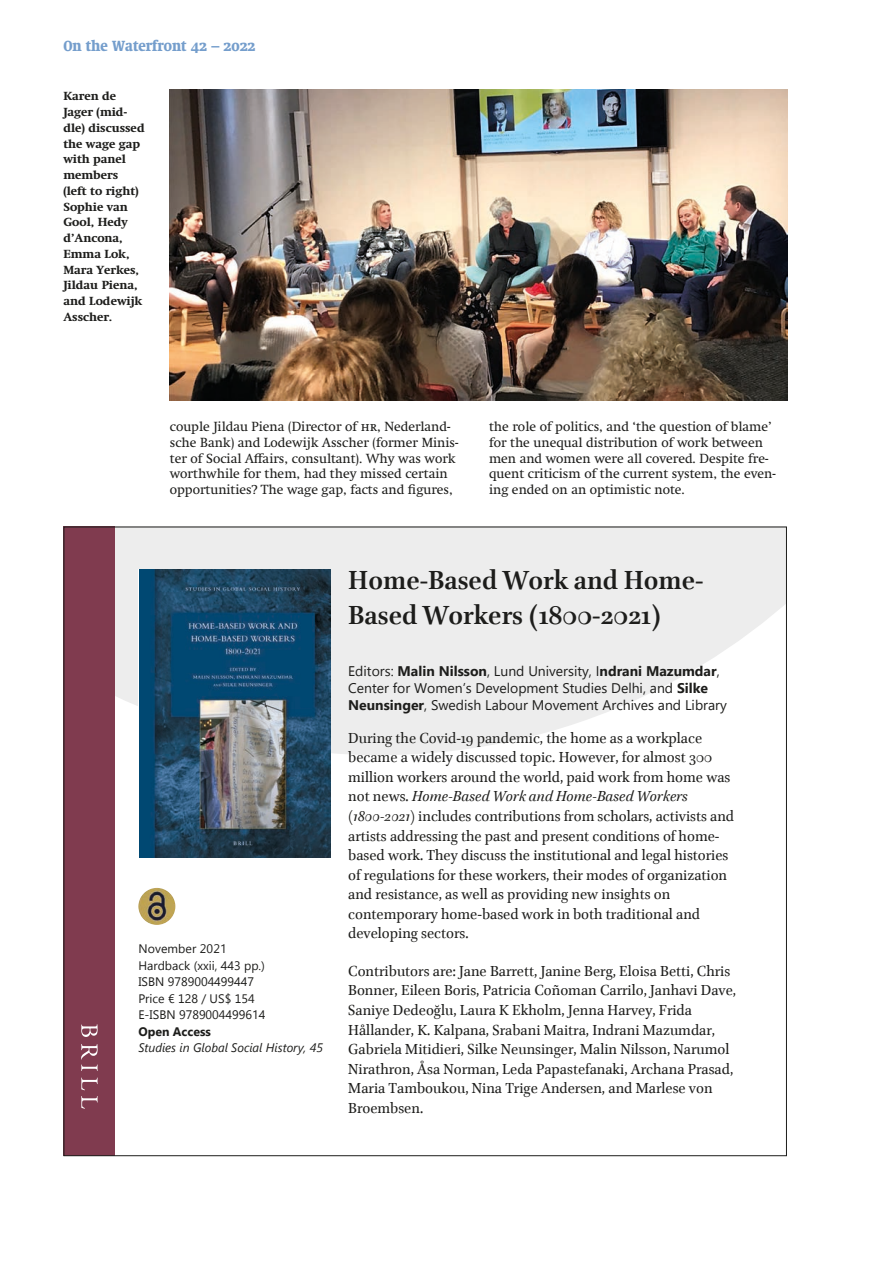
<style>
.page{position:relative;width:893px;height:1263px;background:#fff}
.page>*{position:absolute;margin:0;border:0;box-sizing:border-box;transform-origin:0 0}
.t1{font:700 29.55px/35.5px "Brill";color:#1d1d1b}
.t2{font:16.5px/19.5px "Brill";color:#1d1d1b}
.t3{font:900 condensed 15px "Swift Neue LT Pro";color:#759ecc}
.t4{font:13.95px/16.8px "Segoe UI";color:#1d1d1b}
.Brood_niet_inspring{font:13.5px/15.8px "Swift Neue LT Pro";color:#1d1d1b}
.t5{font:12.3px/16.5px "Segoe UI";color:#1d1d1b}
.Bijschrift{font:700 12px/15.8px "Swift Neue LT Pro";color:#1d1d1b}
.s1{font-weight:700}
.s2{font-style:italic}
</style>
<div class="page">
<img style="left:170px;top:90px;width:616px;height:311px">
<svg style="left:115px;top:529px;width:669px;height:226px;fill:#ededed"></svg>
<div style="left:64px;top:527px;width:51px;height:629px;background:#803b4f"></div>
<svg style="left:81px;top:1024px;width:16px;height:13px"></svg>
<svg style="left:81px;top:1044px;width:16px;height:27px"></svg>
<svg style="left:81px;top:1077px;width:16px;height:13px"></svg>
<svg style="left:81px;top:1096px;width:16px;height:12px"></svg>
<img style="left:138px;top:888px;width:37px;height:37px;border-radius:18px">
<img style="left:140px;top:570px;width:191px;height:287px">
<p class="t3" style="left:63px;top:36px;width:193px">On the Waterfront 42 – 2022</p>
<p class="Bijschrift" style="left:63px;top:88px;width:83px">Karen de<br>Jager (mid&shy;dle) discussed the wage gap with panel members<br>(left to right)<br>Sophie van<br>Gool, Hedy d’Ancona,<br>Emma Lok,<br>Mara Yerkes,<br>Jildau Piena, and Lodewijk<br>Asscher.</p>
<p class="Brood_niet_inspring" style="left:170px;top:419px;width:290px">couple Jildau Piena (Director of hr, Nederland&shy;sche Bank) and Lodewijk Asscher (former Minis&shy;ter of Social Affairs, consultant). Why was work worthwhile for them, had they missed certain opportunities? The wage gap, facts and figures,</p>
<p class="Brood_niet_inspring" style="left:489px;top:419px;width:288px">the role of politics, and ‘the question of blame’ for the unequal distribution of work between men and women were all covered. Despite fre&shy;quent criticism of the current system, the even&shy;ing ended on an optimistic note.</p>
<p class="t5" style="left:138px;top:939px;width:186px">November 2021<br>Hardback (xxii, 443 pp.)<br>ISBN 9789004499447<br>Price € 128 / US$ 154<br>E-ISBN 9789004499614<br><span class="s1">Open Access<br></span><span class="s2">Studies in Global Social History, 45</span></p>
<p class="t1" style="left:348px;top:563px;width:357px">Home-Based Work and Home-<br>Based Workers (1800-2021)</p>
<p class="t4" style="left:348px;top:662px;width:380px">Editors: <span class="s1">Malin Nilsson</span>, Lund University, I<span class="s1">ndrani Mazumdar</span>,<br>Center for Women’s Development Studies Delhi, and <span class="s1">Silke<br>Neunsinger</span>, Swedish Labour Movement Archives and Library</p>
<p class="t2" style="left:348px;top:729px;width:387px">During the Covid-19 pandemic, the home as a workplace became a widely discussed topic. However, for almost 300 million workers around the world, paid work from home was not news. <span class="s2">Home-Based Work and Home-Based Workers (1800-2021)</span> includes contributions from scholars, activists and artists addressing the past and present conditions of home&shy;based work. They discuss the institutional and legal histories of regulations for these workers, their modes of organization and resistance, as well as providing new insights on contemporary home-based work in both traditional and developing sectors.</p>
<p class="t2" style="left:348px;top:962px;width:389px">Contributors are: Jane Barrett, Janine Berg, Eloisa Betti, Chris Bonner, Eileen Boris, Patricia Coñoman Carrilo, Janhavi Dave, Saniye Dedeoğlu, Laura K Ekholm, Jenna Harvey, Frida Hållander, K. Kalpana, Srabani Maitra, Indrani Mazumdar, Gabriela Mitidieri, Silke Neunsinger, Malin Nilsson, Narumol Nirathron, Åsa Norman, Leda Papastefanaki, Archana Prasad, Maria Tamboukou, Nina Trige Andersen, and Marlese von Broembsen.</p>
</div>
